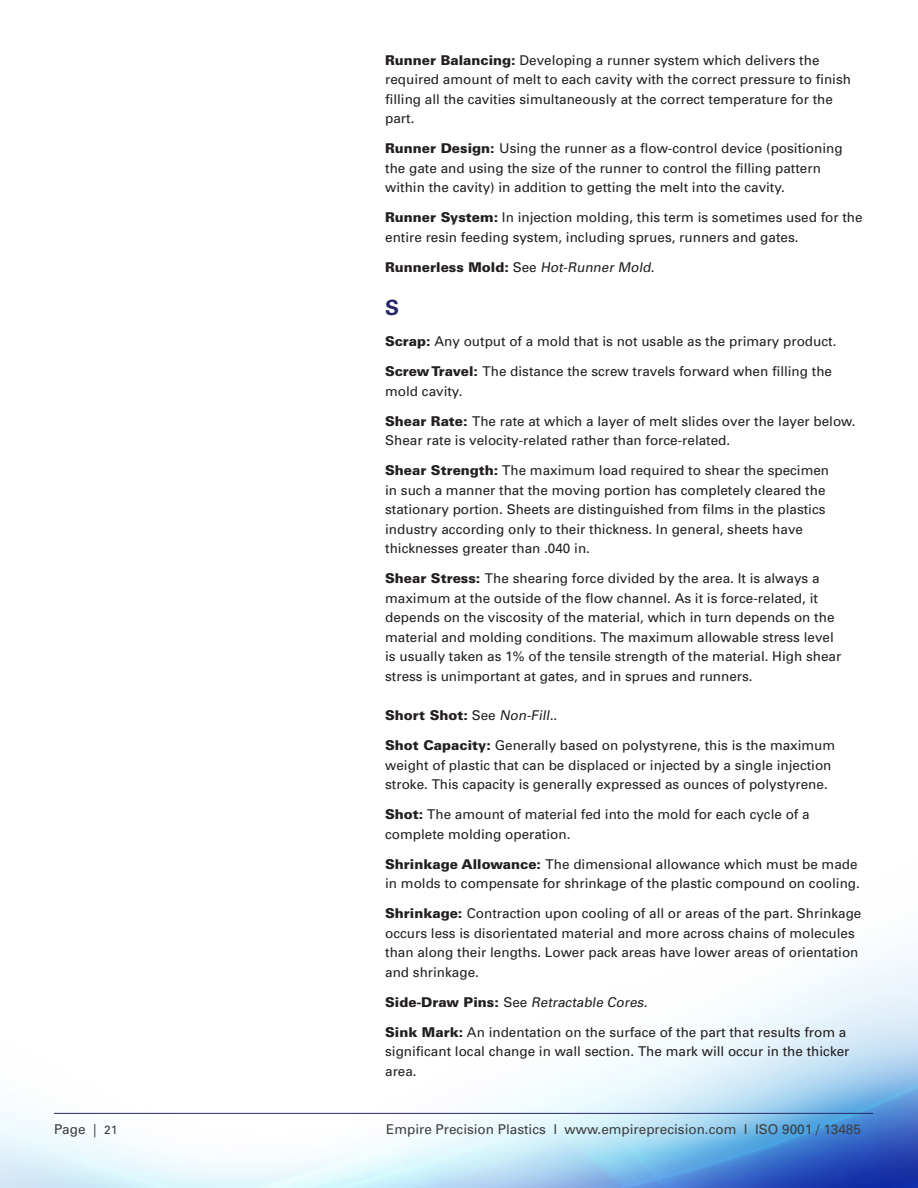
<style>
.page{position:relative;width:918px;height:1188px;background:#fff}
.page>*{position:absolute;margin:0;border:0;box-sizing:border-box;transform-origin:0 0}
.Paragraph_Style_1{font:700 21px "Univers";color:#262967}
.t1{font:13.5px/19.5px "Univers";color:#231f20}
.t2{font:13.5px "Univers";color:#3e3e3f}
.Paragraph_Style_1-2{font:900 13.5px "Univers";color:#231f20}
.t3{font:italic 13.5px "Univers";color:#231f20}
.s1{font-weight:900}
.s2{font-weight:400}
.s3{font-weight:400;font-style:italic}
.s4{font-weight:900;font-style:normal}
.s5{font-style:normal}
.s6{font-size:12px}
</style>
<div class="page">
<img style="left:0;top:953px;width:918px;height:235px">
<hr style="left:54px;top:1113px;width:819px;height:1px;background:#262967">
<p class="t1" style="left:385px;top:50px;width:467px"><span class="s1">Runner Balancing:</span> Developing a runner system which delivers the required amount of melt to each cavity with the correct pressure to finish filling all the cavities simultaneously at the correct temperature for the part.</p>
<p class="t1" style="left:385px;top:139px;width:459px"><span class="s1">Runner Design:</span> Using the runner as a flow-control device (positioning the gate and using the size of the runner to control the filling pattern within the cavity) in addition to getting the melt into the cavity.</p>
<p class="t1" style="left:385px;top:208px;width:479px"><span class="s1">Runner System:</span> In injection molding, this term is sometimes used for the entire resin feeding system, including sprues, runners and gates.</p>
<p class="Paragraph_Style_1-2" style="left:385px;top:258px;width:271px">Runnerless Mold: <span class="s2">See</span> <span class="s3">Hot-Runner Mold</span><span class="s2">.</span></p>
<p class="Paragraph_Style_1" style="left:385px;top:295px;width:16px">S</p>
<p class="t1" style="left:385px;top:332px;width:453px"><span class="s1">Scrap:</span> Any output of a mold that is not usable as the primary product.</p>
<p class="t1" style="left:385px;top:362px;width:448px"><span class="s1">Screw Travel:</span> The distance the screw travels forward when filling the mold cavity.</p>
<p class="t1" style="left:385px;top:411px;width:472px"><span class="s1">Shear Rate:</span> The rate at which a layer of melt slides over the layer below.<br>Shear rate is velocity-related rather than force-related.</p>
<p class="t1" style="left:385px;top:461px;width:446px"><span class="s1">Shear Strength:</span> The maximum load required to shear the specimen in such a manner that the moving portion has completely cleared the stationary portion. Sheets are distinguished from films in the plastics industry according only to their thickness. In general, sheets have thicknesses greater than .040 in.</p>
<p class="t1" style="left:385px;top:569px;width:458px"><span class="s1">Shear Stress:</span> The shearing force divided by the area. It is always a maximum at the outside of the flow channel. As it is force-related, it depends on the viscosity of the material, which in turn depends on the material and molding conditions. The maximum allowable stress level is usually taken as 1% of the tensile strength of the material. High shear stress is unimportant at gates, and in sprues and runners.</p>
<p class="Paragraph_Style_1-2" style="left:385px;top:706px;width:174px">Short Shot: <span class="s2">See</span> <span class="s3">Non-Fill.</span><span class="s2">.</span></p>
<p class="t1" style="left:385px;top:736px;width:452px"><span class="s1">Shot Capacity:</span> Generally based on polystyrene, this is the maximum weight of plastic that can be displaced or injected by a single injection stroke. This capacity is generally expressed as ounces of polystyrene.</p>
<p class="t1" style="left:385px;top:805px;width:426px"><span class="s1">Shot:</span> The amount of material fed into the mold for each cycle of a complete molding operation.</p>
<p class="t1" style="left:385px;top:854px;width:476px"><span class="s1">Shrinkage Allowance:</span> The dimensional allowance which must be made in molds to compensate for shrinkage of the plastic compound on cooling.</p>
<p class="t1" style="left:385px;top:904px;width:478px"><span class="s1">Shrinkage:</span> Contraction upon cooling of all or areas of the part. Shrinkage occurs less is disorientated material and more across chains of molecules than along their lengths. Lower pack areas have lower areas of orientation and shrinkage.</p>
<p class="t3" style="left:385px;top:994px;width:264px"><span class="s4">S i d e- D raw P i n s :</span> <span class="s5">S e e</span> Retractable Cores<span class="s5">.</span></p>
<p class="t1" style="left:385px;top:1022px;width:466px"><span class="s1">Sink Mark:</span> An indentation on the surface of the part that results from a significant local change in wall section. The mark will occur in the thicker area.</p>
<p class="t2" style="left:54px;top:1121px;width:65px">Page | <span class="s6">21</span></p>
<p class="t2" style="left:386px;top:1121px;width:476px">Empire Precision Plastics l www.empireprecision.com l ISO 9001 / 13485</p>
</div>
